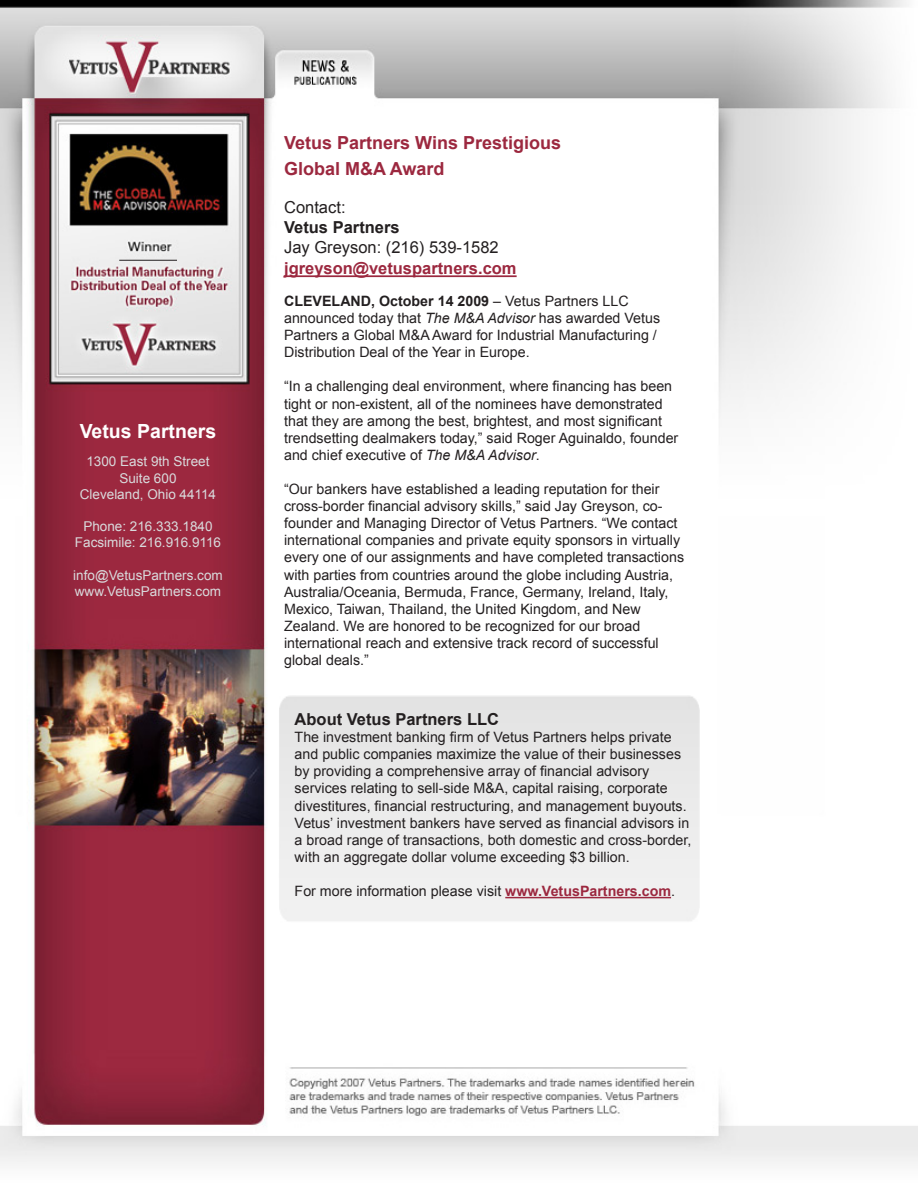
<style>
.page{position:relative;width:918px;height:1188px;background:#fff}
.page>*{position:absolute;margin:0;border:0;box-sizing:border-box;transform-origin:0 0}
.t1{font:700 19.5px "Arial";color:#fff}
.t2{font:700 18px "Arial";color:#9c283f}
.t3{font:700 16.5px "Arial";color:#231f20}
.t4{font:16.5px "Arial";color:#231f20}
.t5{font:700 16.5px "Arial";color:#9c283f}
.t6{font:14.25px/17.1px "Arial";color:#231f20}
.t7{font:13.5px/16.2px "Arial";color:#d9dadc;text-align:center}
.s1{font-weight:700}
.s2{font-style:italic}
.s3{font-weight:700;color:#9c283f}
</style>
<div class="page">
<img style="left:0;top:0;width:907px;height:619px">
<img style="left:33px;top:619px;width:234px;height:430px">
<hr style="left:284px;top:275px;width:233px;height:2px;background:#9c283f">
<hr style="left:505px;top:897px;width:166px;height:1px;background:#9c283f">
<img style="left:0;top:1049px;width:918px;height:115px">
<hr style="left:119px;top:260px;width:58px;height:1px;background:#231f20">
<p class="t1" style="left:80px;top:418px;width:138px">Vetus Partners</p>
<p class="t7" style="left:80px;top:454px;width:138px">1300 East 9th Street<br>Suite 600<br>Cleveland, Ohio 44114</p>
<p class="t7" style="left:75px;top:519px;width:148px">Phone: 216.333.1840<br>Facsimile: 216.916.9116</p>
<p class="t7" style="left:73px;top:567px;width:151px">info@VetusPartners.com</p>
<p class="t7" style="left:75px;top:583px;width:148px">www.VetusPartners.com</p>
<p class="t2" style="left:284px;top:131px;width:278px">Vetus Partners Wins Prestigious</p>
<p class="t2" style="left:284px;top:156px;width:162px">Global M&amp;A Award</p>
<p class="t4" style="left:284px;top:197px;width:63px">Contact:</p>
<p class="t3" style="left:284px;top:216px;width:117px">Vetus Partners</p>
<p class="t4" style="left:284px;top:236px;width:216px">Jay Greyson: (216) 539-1582</p>
<p class="t5" style="left:284px;top:258px;width:234px">jgreyson@vetuspartners.com</p>
<p class="t6" style="left:284px;top:293px;width:378px"><span class="s1">CLEVELAND, October 14 2009</span> – Vetus Partners LLC announced today that <span class="s2">The M&amp;A Advisor</span> has awarded Vetus Partners a Global M&amp;A Award for Industrial Manufacturing / Distribution Deal of the Year in Europe.</p>
<p class="t6" style="left:284px;top:378px;width:396px">“In a challenging deal environment, where financing has been tight or non-existent, all of the nominees have demonstrated that they are among the best, brightest, and most significant trendsetting dealmakers today,” said Roger Aguinaldo, founder and chief executive of <span class="s2">The M&amp;A Advisor</span>.</p>
<p class="t6" style="left:284px;top:481px;width:401px">“Our bankers have established a leading reputation for their cross-border financial advisory skills,” said Jay Greyson, co&shy;founder and Managing Director of Vetus Partners. “We contact international companies and private equity sponsors in virtually every one of our assignments and have completed transactions with parties from countries around the globe including Austria, Australia/Oceania, Bermuda, France, Germany, Ireland, Italy, Mexico, Taiwan, Thailand, the United Kingdom, and New Zealand. We are honored to be recognized for our broad international reach and extensive track record of successful global deals.”</p>
<p class="t3" style="left:295px;top:708px;width:206px">About Vetus Partners LLC</p>
<p class="t6" style="left:295px;top:729px;width:398px">The investment banking firm of Vetus Partners helps private and public companies maximize the value of their businesses by providing a comprehensive array of financial advisory services relating to sell-side M&amp;A, capital raising, corporate divestitures, financial restructuring, and management buyouts.<br>Vetus’ investment bankers have served as financial advisors in a broad range of transactions, both domestic and cross-border, with an aggregate dollar volume exceeding $3 billion.</p>
<p class="t6" style="left:295px;top:883px;width:382px">For more information please visit <span class="s3">www.VetusPartners.com</span>.</p>
</div>
